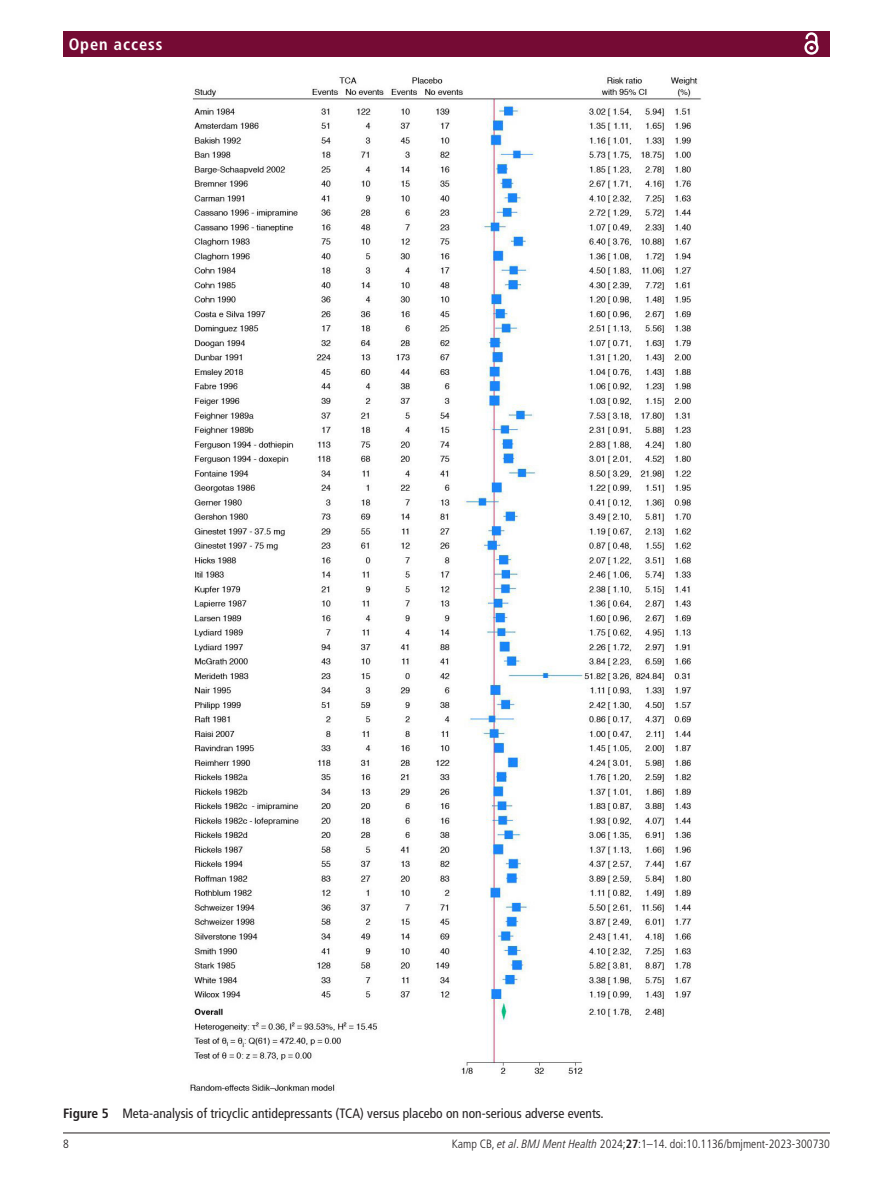
<style>
.page{position:relative;width:893px;height:1191px;background:#fff}
.page>*{position:absolute;margin:0;border:0;box-sizing:border-box;transform-origin:0 0}
.t1{font:700 condensed 16.5px "Frutiger LT Pro";letter-spacing:.055em;color:#fff}
.t2{font:condensed 13.5px "Frutiger LT Pro";color:#231f20}
.t3{font:300 condensed 12px "Frutiger LT Pro";color:#231f20}
.s1{font-weight:700}
.s2{font-style:italic}
</style>
<div class="page">
<hr style="left:63px;top:1132px;width:767px;height:1px;background:#231f20">
<div style="left:63px;top:31px;width:767px;height:25px;background:#750b34"></div>
<svg style="left:804px;top:32px;width:15px;height:23px"></svg>
<img style="left:190px;top:77px;width:511px;height:1015px">
<p class="t1" style="left:69px;top:34px;width:95px">Open access</p>
<p class="t2" style="left:63px;top:1105px;width:542px"><span class="s1">Figure 5</span> Meta-analysis of tricyclic antidepressants (TCA) versus placebo on non-serious adverse events.</p>
<p class="t3" style="left:63px;top:1136px;width:7px">8</p>
<p class="t3" style="left:452px;top:1136px;width:380px">Kamp CB, <span class="s2">et al</span>. <span class="s2">BMJ Ment Health</span> 2024;<span class="s1">27</span>:1–14. doi:10.1136/bmjment-2023-300730</p>
</div>
